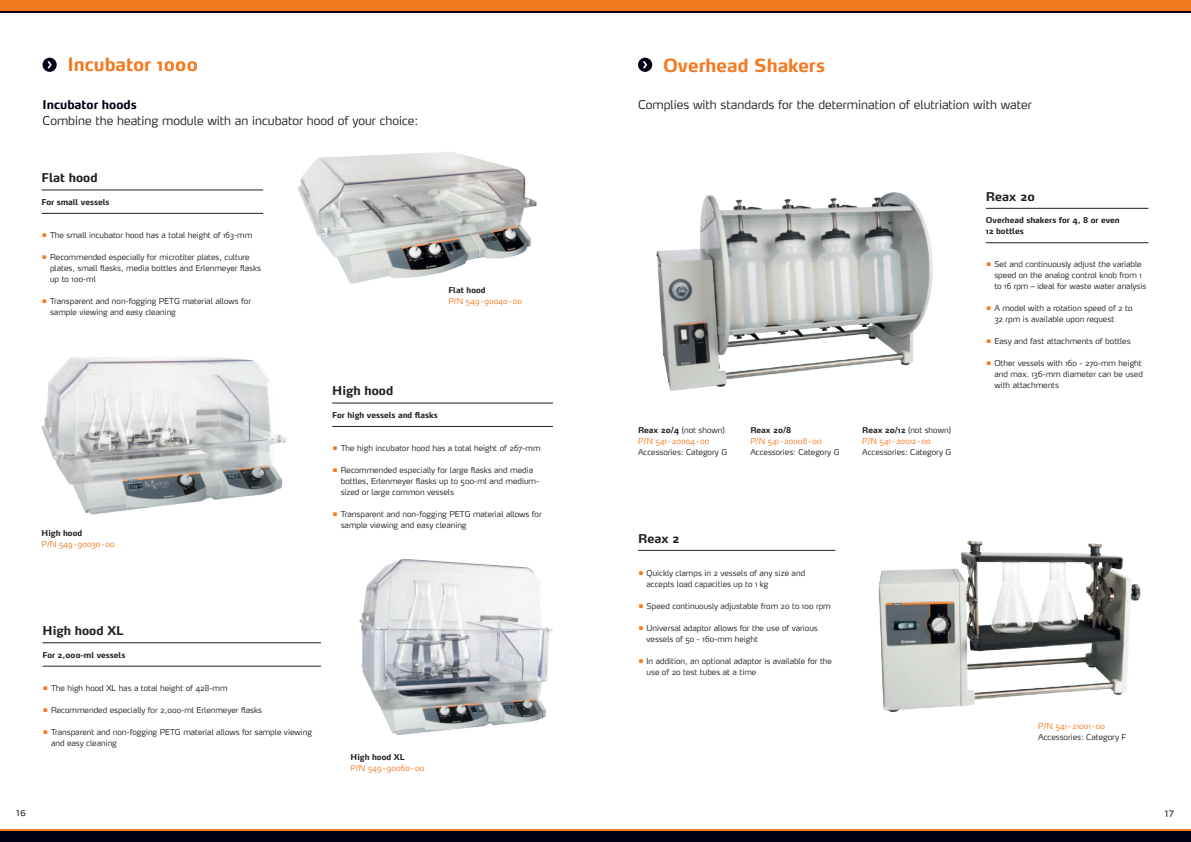
<style>
.page{position:relative;width:1191px;height:842px;background:#fff}
.page>*{position:absolute;margin:0;border:0;box-sizing:border-box;transform-origin:0 0}
.t1{font:700 18px "Max";color:#f47921}
.t2{font:14px "Max Light SC Expert";color:#231f20}
.t3{font:13px "Max Light SC Expert";color:#231f20}
.t4{font:300 12px "Max";color:#231f20}
.t5{font:700 12px "Max";color:#231f20}
.t6{font:700 12px "Max";color:#000116}
.t7{font:300 8px/11px "Max";color:#231f20}
.t8{font:700 8px/11px "Max";color:#231f20}
.t9{font:300 8px/11px "Max";color:#f47921}
.t10{font:300 8px "Max";letter-spacing:.02em;color:#f47921}
.s1{font-size:14px;color:#f47921}
.s2{font-weight:700;color:#231f20}
.s3{color:#231f20}
</style>
<div class="page">
<div style="left:0;top:831px;width:595px;height:11px;background:#000116"></div>
<div style="left:595px;top:831px;width:596px;height:11px;background:#000116"></div>
<div style="left:0;top:0;width:595px;height:11px;background:#f47921"></div>
<div style="left:595px;top:0;width:596px;height:11px;background:#f47921"></div>
<hr style="left:0;top:829px;width:595px;height:2px;background:#f47921">
<hr style="left:595px;top:829px;width:596px;height:2px;background:#f47921">
<hr style="left:0;top:11px;width:595px;height:2px;background:#000116">
<hr style="left:595px;top:11px;width:596px;height:2px;background:#000116">
<div style="left:43px;top:58px;width:14px;height:14px;background:#000116;border-radius:50%"></div>
<svg style="left:48px;top:61px;width:4px;height:8px"></svg>
<hr style="left:42px;top:189px;width:221px;height:1px;background:#231f20">
<hr style="left:42px;top:213px;width:221px;height:1px;background:#231f20">
<hr style="left:332px;top:402px;width:221px;height:1px;background:#231f20">
<hr style="left:332px;top:426px;width:221px;height:1px;background:#231f20">
<hr style="left:43px;top:642px;width:278px;height:1px;background:#231f20">
<hr style="left:43px;top:666px;width:278px;height:1px;background:#231f20">
<img style="left:878px;top:541px;width:263px;height:171px">
<img style="left:656px;top:192px;width:277px;height:199px">
<div style="left:638px;top:58px;width:14px;height:14px;background:#000116;border-radius:50%"></div>
<svg style="left:643px;top:61px;width:4px;height:8px"></svg>
<hr style="left:986px;top:208px;width:162px;height:1px;background:#231f20">
<hr style="left:986px;top:243px;width:162px;height:1px;background:#231f20">
<hr style="left:638px;top:550px;width:197px;height:1px;background:#231f20">
<img style="left:359px;top:559px;width:194px;height:176px">
<img style="left:41px;top:357px;width:246px;height:158px">
<img style="left:297px;top:152px;width:240px;height:132px">
<h1 class="t1" style="left:67px;top:53px;width:132px">Incubator 1000</h1>
<h3 class="t6" style="left:43px;top:97px;width:96px">Incubator hoods</h3>
<h3 class="t4" style="left:43px;top:113px;width:377px">Combine the heating module with an incubator hood of your choice:</h3>
<h3 class="t5" style="left:42px;top:170px;width:58px">Flat hood</h3>
<p class="t8" style="left:42px;top:196px;width:69px">For small vessels</p>
<p class="t7" style="left:42px;top:229px;width:212px"><span class="s1">•</span> The small incubator hood has a total height of 163-mm</p>
<p class="t7" style="left:50px;top:251px;width:212px;text-indent:-9px"><span class="s1">•</span> Recommended especially for microtiter plates, culture plates, small flasks, media bottles and Erlenmeyer flasks up to 100-ml</p>
<p class="t7" style="left:50px;top:295px;width:202px;text-indent:-9px"><span class="s1">•</span> Transparent and non-fogging PETG material allows for sample viewing and easy cleaning</p>
<p class="t8" style="left:448px;top:284px;width:39px">Flat hood</p>
<p class="t9" style="left:448px;top:295px;width:75px">P/N 549-90040-00</p>
<p class="t8" style="left:42px;top:528px;width:42px">High hood</p>
<p class="t10" style="left:42px;top:539px;width:75px">P/N 549-90030-00</p>
<h3 class="t5" style="left:332px;top:383px;width:63px">High hood</h3>
<p class="t8" style="left:332px;top:409px;width:107px">For high vessels and flasks</p>
<p class="t7" style="left:332px;top:443px;width:210px"><span class="s1">•</span> The high incubator hood has a total height of 267-mm</p>
<p class="t7" style="left:341px;top:465px;width:200px;text-indent:-9px"><span class="s1">•</span> Recommended especially for large flasks and media bottles, Erlenmeyer flasks up to 500-ml and medium&shy;sized or large common vessels</p>
<p class="t7" style="left:341px;top:509px;width:202px;text-indent:-9px"><span class="s1">•</span> Transparent and non-fogging PETG material allows for sample viewing and easy cleaning</p>
<h3 class="t5" style="left:43px;top:623px;width:83px">High hood XL</h3>
<p class="t8" style="left:43px;top:649px;width:84px">For 2,000-ml vessels</p>
<p class="t7" style="left:43px;top:682px;width:187px"><span class="s1">•</span> The high hood XL has a total height of 428-mm</p>
<p class="t7" style="left:43px;top:704px;width:221px"><span class="s1">•</span> Recommended especially for 2,000-ml Erlenmeyer flasks</p>
<p class="t7" style="left:51px;top:726px;width:262px;text-indent:-9px"><span class="s1">•</span> Transparent and non-fogging PETG material allows for sample viewing and easy cleaning</p>
<p class="t8" style="left:350px;top:751px;width:56px">High hood XL</p>
<p class="t10" style="left:350px;top:763px;width:75px">P/N 549-90060-00</p>
<h1 class="t1" style="left:663px;top:54px;width:164px">Overhead Shakers</h1>
<h3 class="t4" style="left:638px;top:97px;width:395px">Complies with standards for the determination of elutriation with water</h3>
<p class="t9" style="left:638px;top:424px;width:88px"><span class="s2">Reax 20/4</span> <span class="s3">(not shown)<br></span>P/N 541-20004-00</p>
<p class="t7" style="left:638px;top:446px;width:91px">Accessories: Category G</p>
<p class="t8" style="left:750px;top:424px;width:42px">Reax 20/8</p>
<p class="t10" style="left:750px;top:435px;width:73px">P/N 541-20008-00</p>
<p class="t7" style="left:750px;top:446px;width:91px">Accessories: Category G</p>
<p class="t9" style="left:862px;top:424px;width:90px"><span class="s2">Reax 20/12</span> <span class="s3">(not shown)<br></span>P/N 541-20012-00</p>
<p class="t7" style="left:862px;top:446px;width:91px">Accessories: Category G</p>
<h3 class="t5" style="left:638px;top:531px;width:43px">Reax 2</h3>
<p class="t7" style="left:646px;top:567px;width:160px;text-indent:-9px"><span class="s1">•</span> Quickly clamps in 2 vessels of any size and accepts load capacities up to 1 kg</p>
<p class="t7" style="left:638px;top:600px;width:194px"><span class="s1">•</span> Speed continuously adjustable from 20 to 100 rpm</p>
<p class="t7" style="left:646px;top:622px;width:173px;text-indent:-9px"><span class="s1">•</span> Universal adaptor allows for the use of various vessels of 50 - 160-mm height</p>
<p class="t7" style="left:646px;top:655px;width:187px;text-indent:-9px"><span class="s1">•</span> In addition, an optional adaptor is available for the use of 20 test tubes at a time</p>
<h3 class="t5" style="left:986px;top:189px;width:51px">Reax 20</h3>
<p class="t8" style="left:986px;top:214px;width:135px">Overhead shakers for 4, 8 or even<br>12 bottles</p>
<p class="t7" style="left:994px;top:259px;width:153px;text-indent:-9px"><span class="s1">•</span> Set and continuously adjust the variable speed on the analog control knob from 1 to 16 rpm – ideal for waste water analysis</p>
<p class="t7" style="left:994px;top:303px;width:140px;text-indent:-9px"><span class="s1">•</span> A model with a rotation speed of 2 to<br>32 rpm is available upon request</p>
<p class="t7" style="left:986px;top:336px;width:146px"><span class="s1">•</span> Easy and fast attachments of bottles</p>
<p class="t7" style="left:994px;top:358px;width:150px;text-indent:-9px"><span class="s1">•</span> Other vessels with 160 - 270-mm height and max. 136-mm diameter can be used with attachments</p>
<p class="t9" style="left:1038px;top:720px;width:68px">P/N 541-21001-00</p>
<p class="t7" style="left:1038px;top:731px;width:89px">Accessories: Category F</p>
<h3 class="t3" style="left:16px;top:807px;width:11px">16</h3>
<h2 class="t2" style="left:1164px;top:807px;width:11px">17</h2>
</div>
